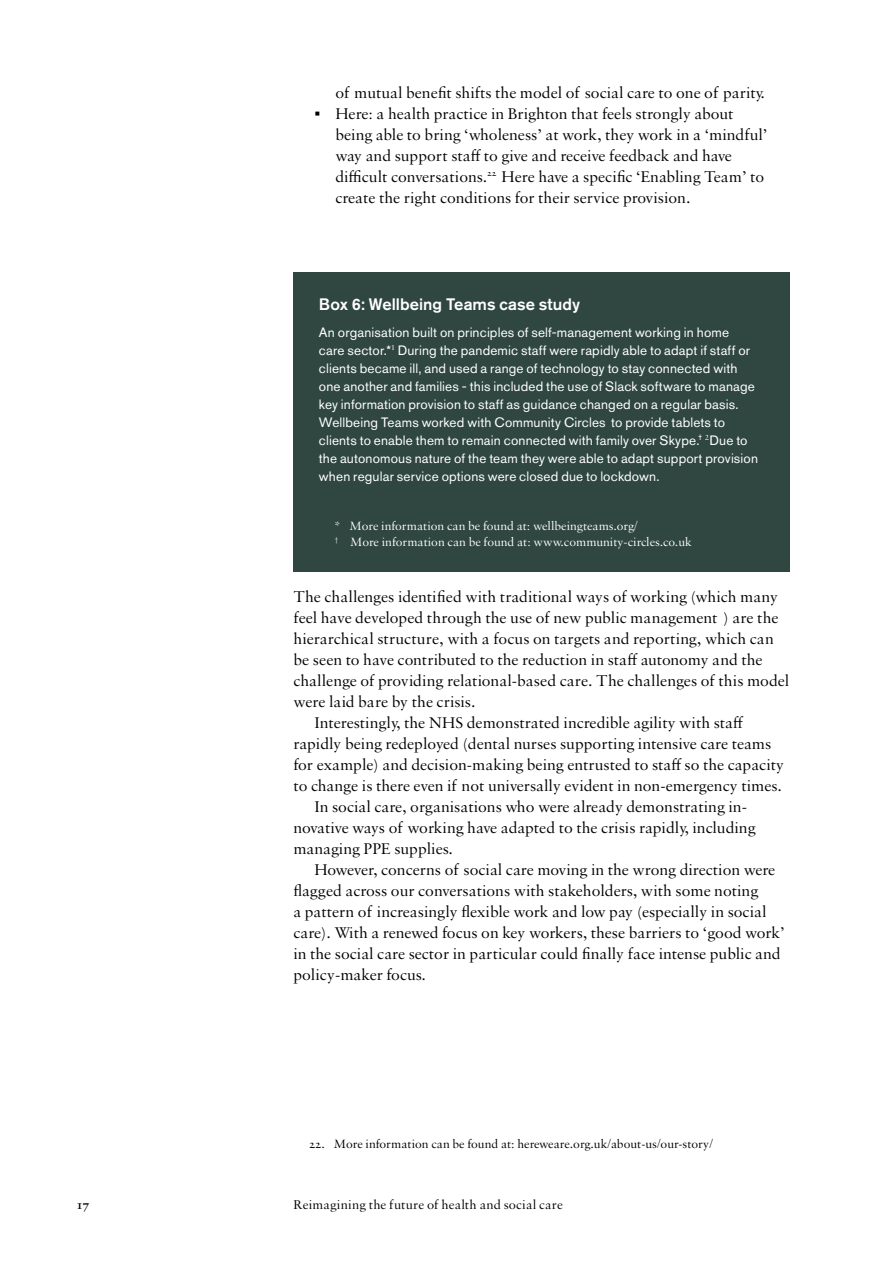
<style>
.page{position:relative;width:893px;height:1263px;background:#fff}
.page>*{position:absolute;margin:0;border:0;box-sizing:border-box;transform-origin:0 0}
.t1{font:16.5px/21px "Sabon MT Std";color:#000}
.t2{font:500 16.5px "Akzidenz Grotesk Std";color:#fff}
.t3{font:13.5px/18px "Akzidenz Grotesk Std";letter-spacing:.01em;color:#fff}
.t4{font:13.5px "Sabon MT Std";letter-spacing:.015em;color:#000}
.t5{font:600 13.5px "Sabon MT Std";color:#000}
.t6{font:12.75px/15.8px "Sabon MT Std";color:#fff}
.t7{font:12.75px "Sabon MT Std";color:#000}
.s1{font-family:"Akzidenz Grotesk Std";font-weight:300;font-size:18px}
</style>
<div class="page">
<div style="left:293px;top:272px;width:496px;height:299px;background:#2f4740"></div>
<p class="t1" style="left:335px;top:81px;width:431px">of mutual benefit shifts the model of social care to one of parity.</p>
<p class="t1" style="left:335px;top:102px;width:433px;text-indent:-21px"><span class="s1">•</span> Here: a health practice in Brighton that feels strongly about being able to bring ‘wholeness’ at work, they work in a ‘mindful’ way and support staff to give and receive feedback and have difficult conversations.<sup>22</sup> Here have a specific ‘Enabling Team’ to create the right conditions for their service provision.</p>
<p class="t2" style="left:319px;top:294px;width:263px">Box 6: Wellbeing Teams case study</p>
<p class="t3" style="left:319px;top:323px;width:441px">An organisation built on principles of self-management working in home care sector.*<sup>1</sup> During the pandemic staff were rapidly able to adapt if staff or clients became ill, and used a range of technology to stay connected with one another and families - this included the use of Slack software to manage key information provision to staff as guidance changed on a regular basis.<br>Wellbeing Teams worked with Community Circles to provide tablets to clients to enable them to remain connected with family over Skype.<sup>†</sup> <sup>2</sup>Due to the autonomous nature of the team they were able to adapt support provision when regular service options were closed due to lockdown.</p>
<p class="t6" style="left:335px;top:518px;width:359px">* More information can be found at: wellbeingteams.org/<br><sup>†</sup> More information can be found at: www.community-circles.co.uk</p>
<p class="t1" style="left:293px;top:585px;width:486px">The challenges identified with traditional ways of working (which many</p>
<p class="t1" style="left:293px;top:606px;width:487px">feel have developed through the use of new public management ) are the</p>
<p class="t1" style="left:293px;top:627px;width:482px">hierarchical structure, with a focus on targets and reporting, which can</p>
<p class="t1" style="left:293px;top:648px;width:471px">be seen to have contributed to the reduction in staff autonomy and the</p>
<p class="t1" style="left:293px;top:669px;width:497px">challenge of providing relational-based care. The challenges of this model</p>
<p class="t1" style="left:293px;top:690px;width:184px">were laid bare by the crisis.</p>
<p class="t1" style="left:314px;top:711px;width:430px">Interestingly, the NHS demonstrated incredible agility with staff</p>
<p class="t1" style="left:293px;top:732px;width:479px">rapidly being redeployed (dental nurses supporting intensive care teams</p>
<p class="t1" style="left:293px;top:753px;width:492px">for example) and decision-making being entrusted to staff so the capacity</p>
<p class="t1" style="left:293px;top:774px;width:490px">to change is there even if not universally evident in non-emergency times.</p>
<p class="t1" style="left:314px;top:795px;width:434px">In social care, organisations who were already demonstrating in-</p>
<p class="t1" style="left:293px;top:816px;width:464px">novative ways of working have adapted to the crisis rapidly, including</p>
<p class="t1" style="left:293px;top:837px;width:161px">managing PPE supplies.</p>
<p class="t1" style="left:314px;top:858px;width:462px">However, concerns of social care moving in the wrong direction were</p>
<p class="t1" style="left:293px;top:879px;width:466px">flagged across our conversations with stakeholders, with some noting</p>
<p class="t1" style="left:293px;top:900px;width:475px">a pattern of increasingly flexible work and low pay (especially in social</p>
<p class="t1" style="left:293px;top:921px;width:493px">care). With a renewed focus on key workers, these barriers to ‘good work’</p>
<p class="t1" style="left:293px;top:942px;width:489px">in the social care sector in particular could finally face intense public and</p>
<p class="t1" style="left:293px;top:963px;width:134px">policy-maker focus.</p>
<p class="t7" style="left:309px;top:1136px;width:405px">22. More information can be found at: hereweare.org.uk/about-us/our-story/</p>
<p class="t5" style="left:77px;top:1196px;width:14px">17</p>
<p class="t4" style="left:293px;top:1196px;width:271px">Reimagining the future of health and social care</p>
</div>
